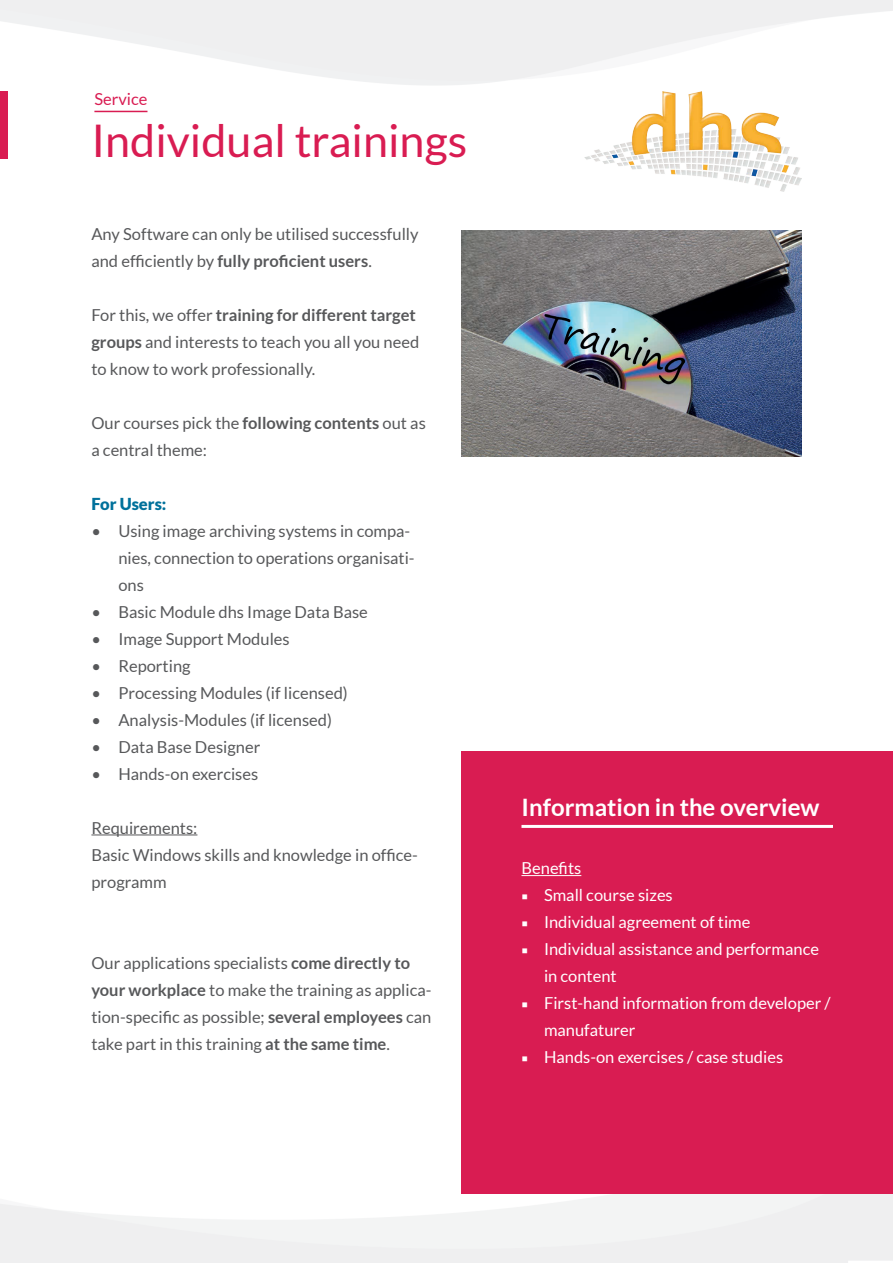
<style>
.page{position:relative;width:893px;height:1263px;background:#fff}
.page>*{position:absolute;margin:0;border:0;box-sizing:border-box;transform-origin:0 0}
.t1{font:45px "Lato";color:#d91c52}
.t2{font:700 24px "Lato";color:#fff}
.t3{font:16.5px/27px "Lato";color:#57585a}
.t4{font:16.5px/27px "Lato";color:#fff}
.t5{font:900 16.5px "Lato";color:#00719b}
.t6{font:16.5px "Lato";color:#d91c52}
.s1{font-weight:700}
.s2{font-family:"Minion Pro"}
</style>
<div class="page">
<img style="left:0;top:0;width:893px;height:1263px">
<img style="left:585px;top:91px;width:216px;height:100px">
<hr style="left:94px;top:111px;width:53px;height:1px;background:#d91c52">
<div style="left:0;top:91px;width:8px;height:68px;background:#d91c52"></div>
<hr style="left:91px;top:834px;width:106px;height:1px;background:#57585a">
<div style="left:461px;top:752px;width:432px;height:442px;background:#d91c52"></div>
<hr style="left:521px;top:825px;width:312px;height:3px;background:#fff">
<hr style="left:521px;top:875px;width:60px;height:1px;background:#fff">
<img style="left:461px;top:230px;width:340px;height:227px">
<p class="t6" style="left:94px;top:90px;width:55px">Service</p>
<h1 class="t1" style="left:91px;top:116px;width:377px">Individual trainings</h1>
<p class="t3" style="left:91px;top:220px;width:329px">Any Software can only be utilised successfully and efficiently by <span class="s1">fully proficient users</span>.</p>
<p class="t3" style="left:91px;top:301px;width:329px">For this, we offer <span class="s1">training for different target groups</span> and interests to teach you all you need to know to work professionally.</p>
<p class="t3" style="left:91px;top:409px;width:336px">Our courses pick the <span class="s1">following contents</span> out as a central theme:</p>
<p class="t5" style="left:91px;top:494px;width:77px">For Users:</p>
<p class="t3" style="left:118px;top:517px;width:298px;text-indent:-27px">• Using image archiving systems in compa&shy;nies, connection to operations organisati&shy;ons</p>
<p class="t3" style="left:91px;top:598px;width:278px">• Basic Module dhs Image Data Base</p>
<p class="t3" style="left:91px;top:625px;width:200px">• Image Support Modules</p>
<p class="t3" style="left:91px;top:652px;width:101px">• Reporting</p>
<p class="t3" style="left:91px;top:679px;width:258px">• Processing Modules (if licensed)</p>
<p class="t3" style="left:91px;top:706px;width:242px">• Analysis-Modules (if licensed)</p>
<p class="t3" style="left:91px;top:733px;width:170px">• Data Base Designer</p>
<p class="t3" style="left:91px;top:760px;width:168px">• Hands-on exercises</p>
<p class="t3" style="left:91px;top:814px;width:328px">Requirements:<br>Basic Windows skills and knowledge in office&shy;programm</p>
<p class="t3" style="left:91px;top:949px;width:342px">Our applications specialists <span class="s1">come directly to your workplace</span> to make the training as applica&shy;tion-specific as possible; <span class="s1">several employees</span> can take part in this training <span class="s1">at the same time</span>.</p>
<h2 class="t2" style="left:521px;top:793px;width:300px">Information in the overview</h2>
<p class="t4" style="left:521px;top:855px;width:61px">Benefits</p>
<p class="t4" style="left:521px;top:882px;width:153px"><span class="s2">■</span> Small course sizes</p>
<p class="t4" style="left:521px;top:909px;width:230px"><span class="s2">■</span> Individual agreement of time</p>
<p class="t4" style="left:544px;top:936px;width:277px;text-indent:-23px"><span class="s2">■</span> Individual assistance and performance in content</p>
<p class="t4" style="left:544px;top:990px;width:288px;text-indent:-23px"><span class="s2">■</span> First-hand information from developer / manufaturer</p>
<p class="t4" style="left:521px;top:1044px;width:263px"><span class="s2">■</span> Hands-on exercises / case studies</p>
</div>
